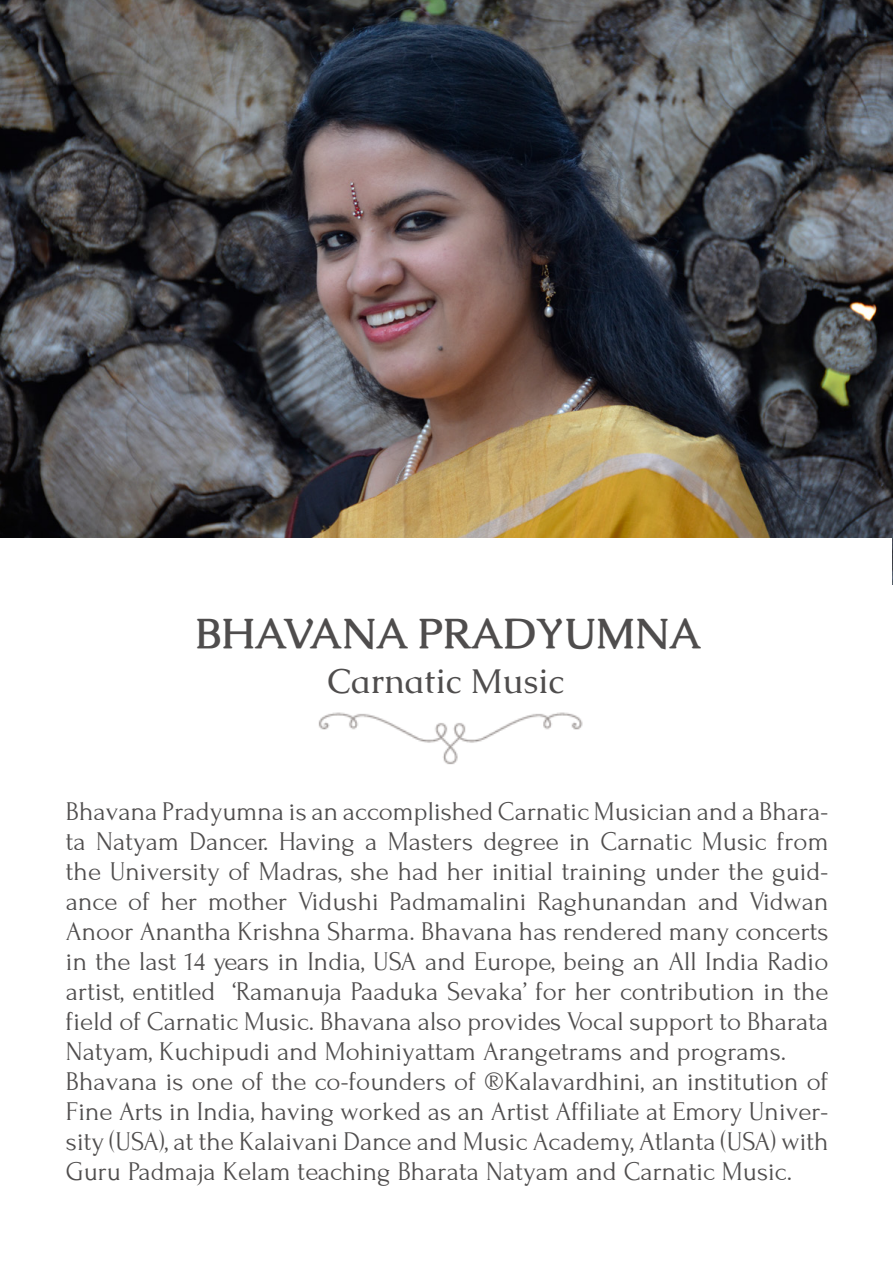
<style>
.page{position:relative;width:893px;height:1263px;background:#fff}
.page>*{position:absolute;margin:0;border:0;box-sizing:border-box;transform-origin:0 0}
.t1{font:700 42px "Caudex";color:#4f4d4d}
.t2{font:34.5px "Caudex";color:#4f4d4d}
.t3{font:27px/30px "Forum";color:#4f4d4d}
</style>
<div class="page">
<img style="left:1px;top:0;width:891px;height:538px">
<img style="left:318px;top:712px;width:265px;height:53px">
<h1 class="t1" style="left:195px;top:606px;width:508px">BHAVANA PRADYUMNA</h1>
<p class="t2" style="left:327px;top:658px;width:238px">Carnatic Music</p>
<p class="t3" style="left:66px;top:796px;width:764px">Bhavana Pradyumna is an accomplished Carnatic Musician and a Bhara&shy;ta Natyam Dancer. Having a Masters degree in Carnatic Music from the University of Madras, she had her initial training under the guid&shy;ance of her mother Vidushi Padmamalini Raghunandan and Vidwan Anoor Anantha Krishna Sharma. Bhavana has rendered many concerts in the last 14 years in India, USA and Europe, being an All India Radio artist, entitled ‘Ramanuja Paaduka Sevaka’ for her contribution in the field of Carnatic Music. Bhavana also provides Vocal support to Bharata Natyam, Kuchipudi and Mohiniyattam Arangetrams and programs.<br>Bhavana is one of the co-founders of ®Kalavardhini, an institution of Fine Arts in India, having worked as an Artist Affiliate at Emory Univer&shy;sity (USA), at the Kalaivani Dance and Music Academy, Atlanta (USA) with Guru Padmaja Kelam teaching Bharata Natyam and Carnatic Music.</p>
</div>
